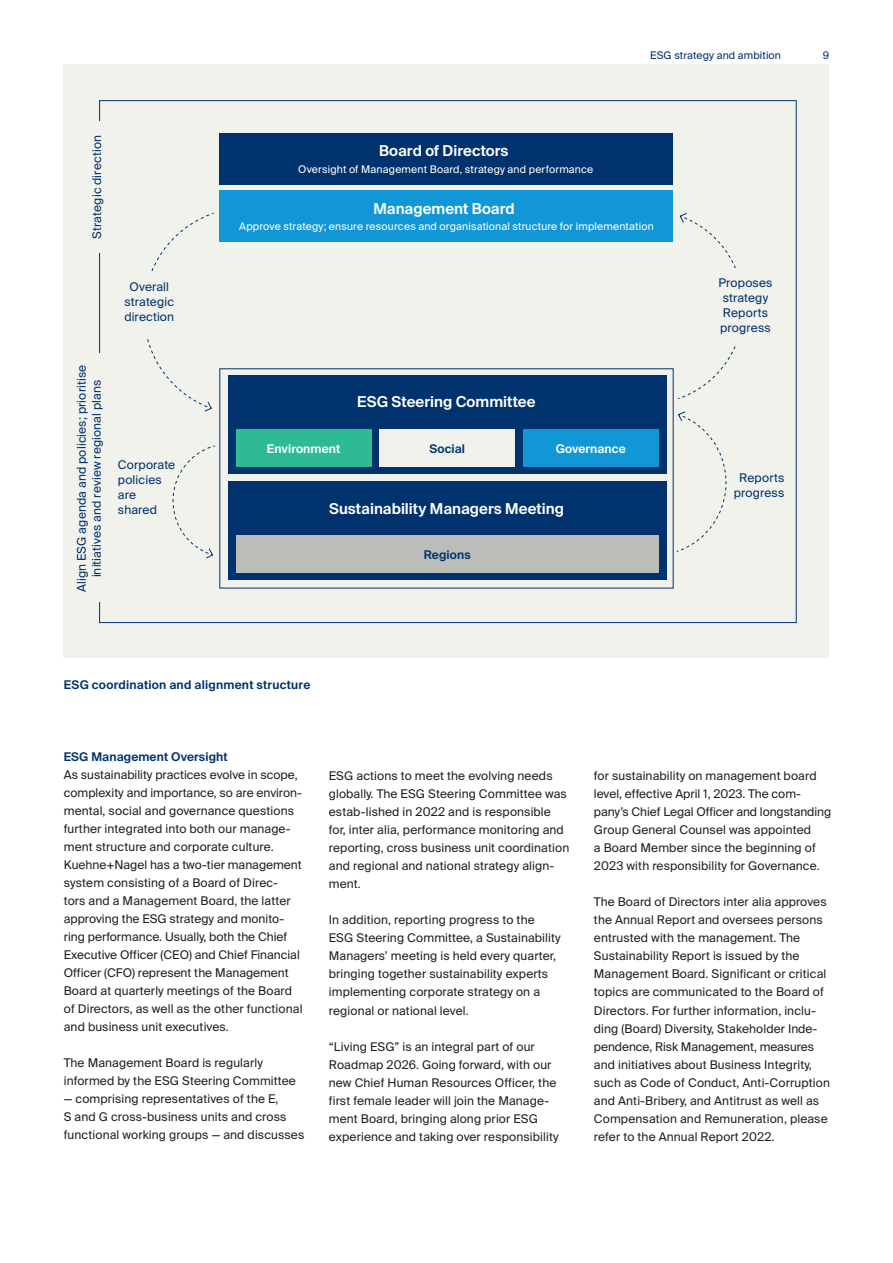
<style>
.page{position:relative;width:893px;height:1263px;background:#fff}
.page>*{position:absolute;margin:0;border:0;box-sizing:border-box;transform-origin:0 0}
.t1{font:600 15px "Suisse Intl";letter-spacing:.005em;color:#fff}
.t2{font:12px/18px "Suisse Intl";letter-spacing:.01em;color:#231f20}
.t3{font:12px/15px "Suisse Intl";letter-spacing:.01em;color:#00326d;text-align:center}
.t4{font:600 12px "Suisse Intl";letter-spacing:.015em;color:#00326d}
.t5{font:600 12px "Suisse Intl";letter-spacing:.01em;color:#fff}
.t6{font:10.5px "Suisse Intl";letter-spacing:.015em;color:#fff}
.t7{font:10.5px "Suisse Intl";letter-spacing:.01em;color:#00326d}
</style>
<div class="page">
<div style="left:64px;top:64px;width:765px;height:594px;background:#f2f2ed"></div>
<div style="left:220px;top:191px;width:453px;height:51px;background:#1197d6"></div>
<div style="left:220px;top:134px;width:453px;height:51px;background:#00326d"></div>
<div style="left:228px;top:376px;width:439px;height:98px;background:#00326d"></div>
<div style="left:228px;top:481px;width:439px;height:99px;background:#00326d"></div>
<div style="left:236px;top:429px;width:135px;height:38px;background:#2dba95"></div>
<div style="left:236px;top:535px;width:422px;height:37px;background:#bcbdb8"></div>
<div style="left:380px;top:429px;width:135px;height:38px;background:#f2f2ed"></div>
<div style="left:523px;top:429px;width:135px;height:38px;background:#1197d6"></div>
<svg style="left:676px;top:411px;width:51px;height:141px"></svg>
<svg style="left:678px;top:213px;width:58px;height:187px"></svg>
<svg style="left:147px;top:213px;width:67px;height:199px"></svg>
<svg style="left:172px;top:445px;width:43px;height:114px"></svg>
<div style="left:704px;top:269px;width:80px;height:77px;background:#f2f2ed"></div>
<div style="left:119px;top:272px;width:80px;height:66px;background:#f2f2ed"></div>
<p class="t3" style="left:89px;top:239px;width:105px;rotate:-90deg">Strategic direction</p>
<p class="t3" style="left:124px;top:280px;width:51px">Overall strategic direction</p>
<p class="t3" style="left:74px;top:592px;width:229px;rotate:-90deg">Align ESG agenda and policies; prioritise initiatives and review regional plans</p>
<p class="t3" style="left:118px;top:457px;width:59px;text-align:left">Corporate policies are shared</p>
<p class="t1" style="left:379px;top:142px;width:131px">Board of Directors</p>
<p class="t6" style="left:298px;top:163px;width:297px">Oversight of Management Board, strategy and performance</p>
<p class="t7" style="left:650px;top:49px;width:132px">ESG strategy and ambition</p>
<p class="t7" style="left:823px;top:49px;width:8px">9</p>
<p class="t1" style="left:373px;top:200px;width:143px">Management Board</p>
<p class="t6" style="left:239px;top:220px;width:416px">Approve strategy; ensure resources and organisational structure for implementation</p>
<p class="t5" style="left:267px;top:441px;width:75px">Environment</p>
<p class="t1" style="left:357px;top:393px;width:180px">ESG Steering Committee</p>
<p class="t4" style="left:429px;top:441px;width:37px">Social</p>
<p class="t5" style="left:556px;top:441px;width:72px">Governance</p>
<p class="t1" style="left:329px;top:500px;width:236px">Sustainability Managers Meeting</p>
<p class="t4" style="left:424px;top:547px;width:49px">Regions</p>
<p class="t3" style="left:718px;top:275px;width:56px;text-align:left">Proposes strategy<br>Reports progress</p>
<p class="t3" style="left:734px;top:471px;width:52px">Reports progress</p>
<p class="t4" style="left:64px;top:678px;width:248px">ESG coordination and alignment structure</p>
<p class="t4" style="left:64px;top:750px;width:165px">ESG Management Oversight</p>
<p class="t2" style="left:64px;top:766px;width:240px">As sustainability practices evolve in scope, complexity and importance, so are environ&shy;mental, social and governance questions further integrated into both our manage&shy;ment structure and corporate culture.<br>Kuehne+Nagel has a two-tier management system consisting of a Board of Direc&shy;tors and a Management Board, the latter approving the ESG strategy and monito&shy;ring performance. Usually, both the Chief Executive Officer (CEO) and Chief Financial Officer (CFO) represent the Management Board at quarterly meetings of the Board of Directors, as well as the other functional and business unit executives.</p>
<p class="t2" style="left:64px;top:1054px;width:234px">The Management Board is regularly informed by the ESG Steering Committee</p>
<p class="t2" style="left:64px;top:1090px;width:242px">— comprising representatives of the E,<br>S and G cross-business units and cross functional working groups — and discusses</p>
<p class="t2" style="left:329px;top:767px;width:242px">ESG actions to meet the evolving needs globally. The ESG Steering Committee was estab-lished in 2022 and is responsible for, inter alia, performance monitoring and reporting, cross business unit coordination and regional and national strategy align&shy;ment.</p>
<p class="t2" style="left:329px;top:911px;width:233px">In addition, reporting progress to the ESG Steering Committee, a Sustainability Managers’ meeting is held every quarter, bringing together sustainability experts implementing corporate strategy on a regional or national level.</p>
<p class="t2" style="left:329px;top:1037px;width:231px">“Living ESG” is an integral part of our Roadmap 2026. Going forward, with our new Chief Human Resources Officer, the first female leader will join the Manage&shy;ment Board, bringing along prior ESG experience and taking over responsibility</p>
<p class="t2" style="left:594px;top:767px;width:239px">for sustainability on management board level, effective April 1, 2023. The com&shy;pany’s Chief Legal Officer and longstanding Group General Counsel was appointed<br>a Board Member since the beginning of 2023 with responsibility for Governance.</p>
<p class="t2" style="left:594px;top:893px;width:238px">The Board of Directors inter alia approves the Annual Report and oversees persons entrusted with the management. The Sustainability Report is issued by the Management Board. Significant or critical topics are communicated to the Board of Directors. For further information, inclu&shy;ding (Board) Diversity, Stakeholder Inde&shy;pendence, Risk Management, measures and initiatives about Business Integrity, such as Code of Conduct, Anti-Corruption and Anti-Bribery, and Antitrust as well as Compensation and Remuneration, please refer to the Annual Report 2022.</p>
</div>
